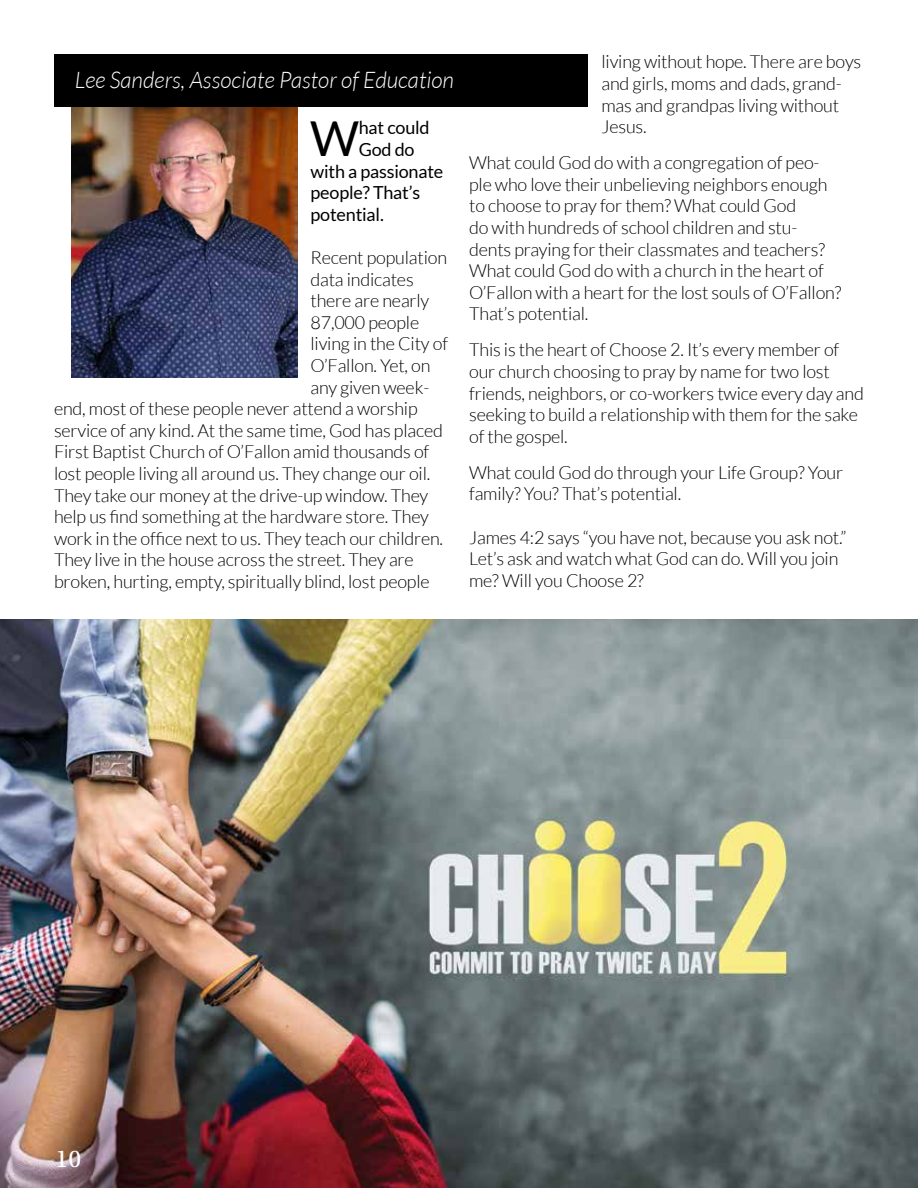
<style>
.page{position:relative;width:918px;height:1188px;background:#fff}
.page>*{position:absolute;margin:0;border:0;box-sizing:border-box;transform-origin:0 0}
.t1{font:48.15px "Lato";color:#000}
.t2{font:25.5px "Utopia Std";color:#fff}
.t3{font:italic 300 22.95px "Lato";color:#fff}
.t4{font:300 18px/21.6px "Lato";letter-spacing:-.01em;color:#000}
.t5{font:18px "Lato";letter-spacing:-.01em;color:#000}
</style>
<div class="page">
<img style="left:71px;top:106px;width:226px;height:272px">
<img style="left:0;top:620px;width:918px;height:568px">
<div style="left:54px;top:54px;width:534px;height:52px;background:#000"></div>
<p class="t3" style="left:75px;top:68px;width:381px">Lee Sanders, Associate Pastor of Education</p>
<h1 class="t1" style="left:310px;top:112px;width:51px">W</h1>
<p class="t5" style="left:359px;top:118px;width:72px">hat could</p>
<p class="t5" style="left:359px;top:139px;width:57px">God do</p>
<p class="t5" style="left:311px;top:161px;width:134px">with a passionate</p>
<p class="t5" style="left:311px;top:183px;width:111px">people? That’s</p>
<p class="t5" style="left:311px;top:204px;width:75px">potential.</p>
<p class="t4" style="left:311px;top:247px;width:138px">Recent population</p>
<p class="t4" style="left:311px;top:268px;width:105px">data indicates</p>
<p class="t4" style="left:311px;top:290px;width:120px">there are nearly</p>
<p class="t4" style="left:311px;top:312px;width:110px">87,000 people</p>
<p class="t4" style="left:311px;top:333px;width:139px">living in the City of</p>
<p class="t4" style="left:311px;top:355px;width:122px">O’Fallon. Yet, on</p>
<p class="t4" style="left:311px;top:376px;width:120px">any given week-</p>
<p class="t4" style="left:54px;top:398px;width:365px">end, most of these people never attend a worship</p>
<p class="t4" style="left:54px;top:420px;width:390px">service of any kind. At the same time, God has placed</p>
<p class="t4" style="left:54px;top:441px;width:377px">First Baptist Church of O’Fallon amid thousands of</p>
<p class="t4" style="left:54px;top:463px;width:378px">lost people living all around us. They change our oil.</p>
<p class="t4" style="left:54px;top:484px;width:376px">They take our money at the drive-up window. They</p>
<p class="t4" style="left:54px;top:506px;width:376px">help us find something at the hardware store. They</p>
<p class="t4" style="left:54px;top:528px;width:391px">work in the office next to us. They teach our children.</p>
<p class="t4" style="left:54px;top:549px;width:361px">They live in the house across the street. They are</p>
<p class="t4" style="left:54px;top:571px;width:377px">broken, hurting, empty, spiritually blind, lost people</p>
<p class="t4" style="left:602px;top:51px;width:261px">living without hope. There are boys and girls, moms and dads, grand&shy;mas and grandpas living without<br>Jesus.</p>
<p class="t4" style="left:469px;top:152px;width:374px">What could God do with a congregation of peo&shy;ple who love their unbelieving neighbors enough to choose to pray for them? What could God<br>do with hundreds of school children and stu&shy;dents praying for their classmates and teachers?<br>What could God do with a church in the heart of O’Fallon with a heart for the lost souls of O’Fallon?<br>That’s potential.</p>
<p class="t4" style="left:469px;top:339px;width:396px">This is the heart of Choose 2. It’s every member of our church choosing to pray by name for two lost friends, neighbors, or co-workers twice every day and seeking to build a relationship with them for the sake of the gospel.</p>
<p class="t4" style="left:469px;top:462px;width:376px">What could God do through your Life Group? Your family? You? That’s potential.</p>
<p class="t4" style="left:469px;top:527px;width:379px">James 4:2 says “you have not, because you ask not.”<br>Let’s ask and watch what God can do. Will you join me? Will you Choose 2?</p>
<h2 class="t2" style="left:56px;top:1145px;width:27px">10</h2>
</div>
